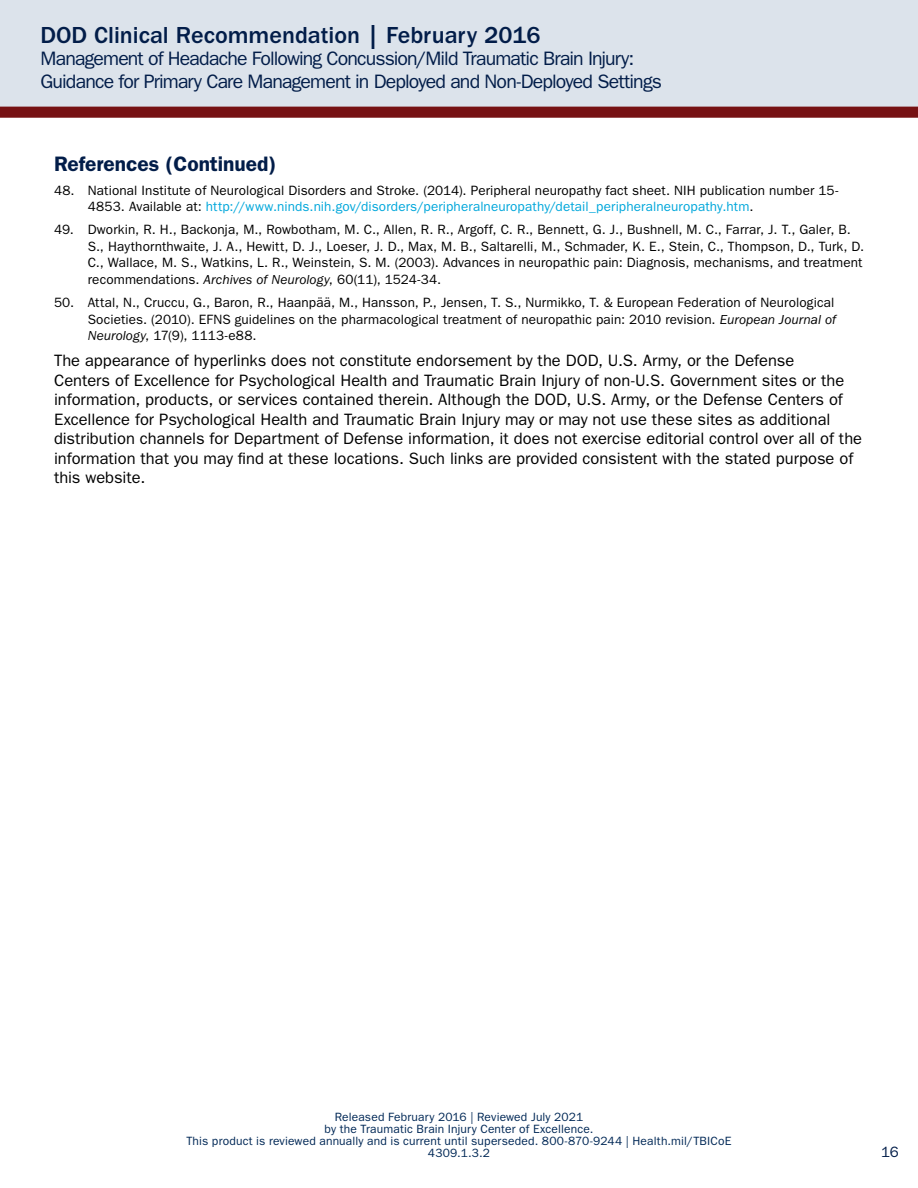
<style>
.page{position:relative;width:918px;height:1188px;background:#fff}
.page>*{position:absolute;margin:0;border:0;box-sizing:border-box;transform-origin:0 0}
.t1{font:500 24px "ITC Franklin Gothic Std";color:#021d49}
.t2{font:600 21px "Franklin Gothic";color:#021d49}
.t3{font:19.5px/22.5px "ITC Franklin Gothic Std";letter-spacing:-.045em;color:#021d49}
.t4{font:16.5px/19.5px "ITC Franklin Gothic Std";color:#000}
.t5{font:15px "ITC Franklin Gothic Std";color:#021d49}
.t6{font:13.5px/16.5px "ITC Franklin Gothic Std";letter-spacing:.01em;color:#000}
.t7{font:12px/12px "ITC Franklin Gothic Std";letter-spacing:.015em;color:#002856;text-align:center}
.s1{color:#00a7db}
.s2{font-style:italic}
</style>
<div class="page">
<div style="left:0;top:0;width:918px;height:108px;background:#dce3eb"></div>
<div style="left:0;top:107px;width:918px;height:11px;background:#761113"></div>
<h1 class="t1" style="left:40px;top:21px;width:502px">DOD Clinical Recommendation | February 2016</h1>
<h3 class="t3" style="left:40px;top:48px;width:623px">Management of Headache Following Concussion/Mild Traumatic Brain Injury:<br>Guidance for Primary Care Management in Deployed and Non-Deployed Settings</h3>
<h2 class="t2" style="left:54px;top:152px;width:224px">References (Continued)</h2>
<p class="t6" style="left:88px;top:182px;width:752px;text-indent:-34px">48. National Institute of Neurological Disorders and Stroke. (2014). Peripheral neuropathy fact sheet. NIH publication number 15-<br>4853. Available at: <span class="s1">http://www.ninds.nih.gov/disorders/peripheralneuropathy/detail_peripheralneuropathy.htm</span>.</p>
<p class="t6" style="left:88px;top:222px;width:778px;text-indent:-34px">49. Dworkin, R. H., Backonja, M., Rowbotham, M. C., Allen, R. R., Argoff, C. R., Bennett, G. J., Bushnell, M. C., Farrar, J. T., Galer, B.<br>S., Haythornthwaite, J. A., Hewitt, D. J., Loeser, J. D., Max, M. B., Saltarelli, M., Schmader, K. E., Stein, C., Thompson, D., Turk, D.<br>C., Wallace, M. S., Watkins, L. R., Weinstein, S. M. (2003). Advances in neuropathic pain: Diagnosis, mechanisms, and treatment recommendations. <span class="s2">Archives of Neurology</span>, 60(11), 1524-34.</p>
<p class="t6" style="left:88px;top:294px;width:750px;text-indent:-34px">50. Attal, N., Cruccu, G., Baron, R., Haanpää, M., Hansson, P., Jensen, T. S., Nurmikko, T. &amp; European Federation of Neurological<br>Societies. (2010). EFNS guidelines on the pharmacological treatment of neuropathic pain: 2010 revision. <span class="s2">European Journal of<br>Neurology</span>, 17(9), 1113-e88.</p>
<p class="t4" style="left:54px;top:351px;width:810px">The appearance of hyperlinks does not constitute endorsement by the DOD, U.S. Army, or the Defense<br>Centers of Excellence for Psychological Health and Traumatic Brain Injury of non-U.S. Government sites or the information, products, or services contained therein. Although the DOD, U.S. Army, or the Defense Centers of Excellence for Psychological Health and Traumatic Brain Injury may or may not use these sites as additional distribution channels for Department of Defense information, it does not exercise editorial control over all of the information that you may find at these locations. Such links are provided consistent with the stated purpose of this website.</p>
<p class="t7" style="left:186px;top:1111px;width:547px">Released February 2016 | Reviewed July 2021<br>by the Traumatic Brain Injury Center of Excellence.<br>This product is reviewed annually and is current until superseded. 800-870-9244 | Health.mil/TBICoE 4309.1.3.2</p>
<p class="t5" style="left:881px;top:1143px;width:19px">16</p>
</div>
